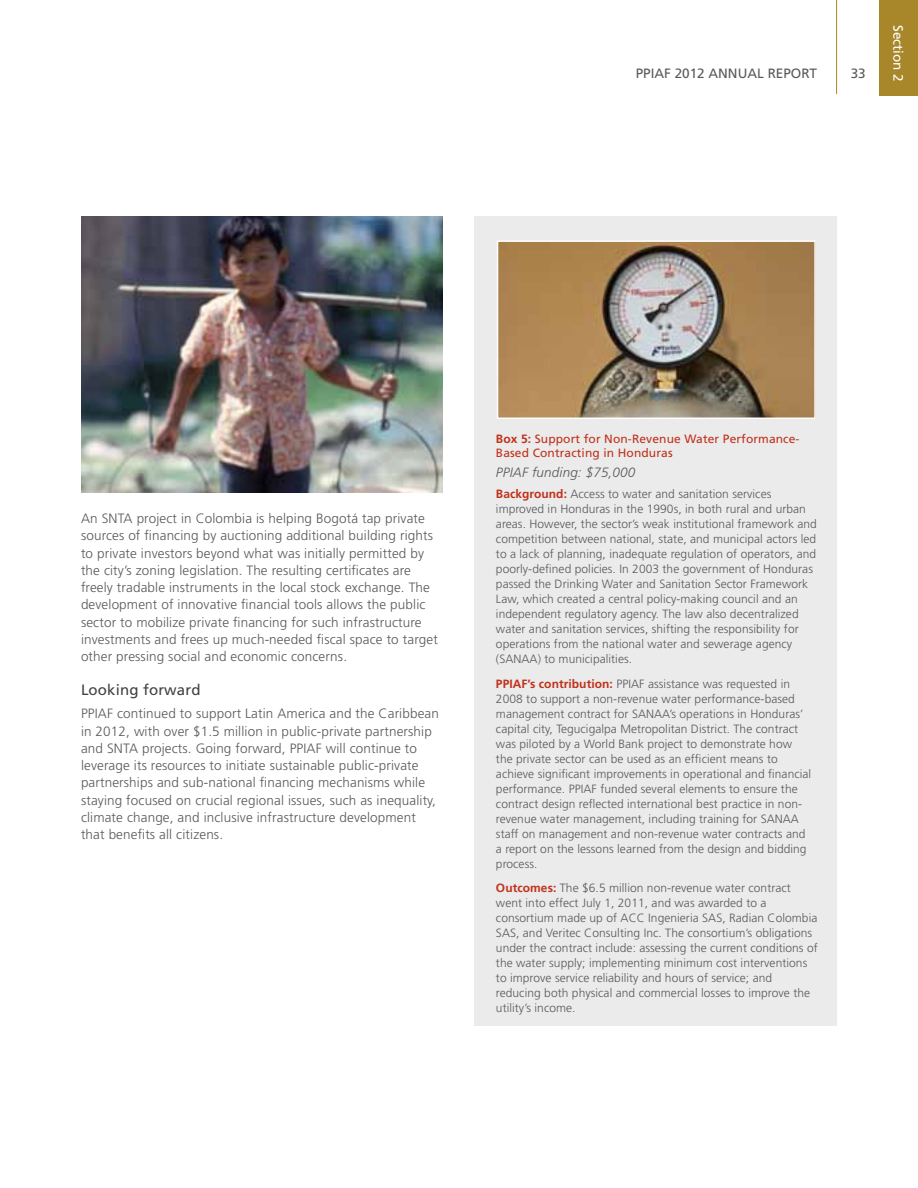
<style>
.page{position:relative;width:918px;height:1188px;background:#fff}
.page>*{position:absolute;margin:0;border:0;box-sizing:border-box;transform-origin:0 0}
.Subhead_One{font:15px "Frutiger";letter-spacing:.01em;color:#414042}
.Body_Copy{font:300 13.5px/17.2px "Frutiger";letter-spacing:.01em;color:#58595b}
.t1{font:13.5px "Frutiger";color:#58595b}
.Subhead_One-2{font:italic 300 13.5px "Frutiger";letter-spacing:.01em;color:#58595b}
.t2{font:13.5px "Frutiger";color:#fff}
.Body_Copy-2{font:300 12px/15px "Frutiger";letter-spacing:.005em;color:#58595b}
.Subhead_One-3{font:12px/14.2px "Frutiger";letter-spacing:.01em;color:#c0311a}
.s1{font-weight:700}
.s2{font-weight:700;color:#c0311a}
</style>
<div class="page">
<img style="left:81px;top:216px;width:362px;height:277px">
<div style="left:474px;top:216px;width:362px;height:810px;background:#ebebec"></div>
<img style="left:500px;top:243px;width:313px;height:173px">
<div style="left:497px;top:240px;width:319px;height:179px;border:2px solid #fff"></div>
<div style="left:879px;top:0;width:39px;height:95px;background:#a78729"></div>
<hr style="left:836px;top:0;width:1px;height:94px;background:#a78729">
<p class="t1" style="left:636px;top:65px;width:183px">PPIAF 2012 ANNUAL REPORT</p>
<p class="t1" style="left:851px;top:65px;width:17px">33</p>
<p class="t2" style="left:906px;top:25px;width:59px;rotate:90deg">Section 2</p>
<p class="Body_Copy" style="left:81px;top:510px;width:358px">An SNTA project in Colombia is helping Bogotá tap private sources of financing by auctioning additional building rights to private investors beyond what was initially permitted by the city’s zoning legislation. The resulting certificates are freely tradable instruments in the local stock exchange. The development of innovative financial tools allows the public sector to mobilize private financing for such infrastructure investments and frees up much-needed fiscal space to target other pressing social and economic concerns.</p>
<p class="Subhead_One" style="left:81px;top:681px;width:121px">Looking forward</p>
<p class="Body_Copy" style="left:81px;top:705px;width:360px">PPIAF continued to support Latin America and the Caribbean in 2012, with over $1.5 million in public-private partnership and SNTA projects. Going forward, PPIAF will continue to leverage its resources to initiate sustainable public-private partnerships and sub-national financing mechanisms while staying focused on crucial regional issues, such as inequality, climate change, and inclusive infrastructure development that benefits all citizens.</p>
<p class="Subhead_One-3" style="left:496px;top:432px;width:305px"><span class="s1">Box 5:</span> Support for Non-Revenue Water Performance-<br>Based Contracting in Honduras</p>
<p class="Subhead_One-2" style="left:496px;top:465px;width:141px">PPIAF funding: $75,000</p>
<p class="Body_Copy-2" style="left:496px;top:487px;width:322px"><span class="s2">Background:</span> Access to water and sanitation services improved in Honduras in the 1990s, in both rural and urban areas. However, the sector’s weak institutional framework and competition between national, state, and municipal actors led to a lack of planning, inadequate regulation of operators, and poorly-defined policies. In 2003 the government of Honduras passed the Drinking Water and Sanitation Sector Framework Law, which created a central policy-making council and an independent regulatory agency. The law also decentralized water and sanitation services, shifting the responsibility for operations from the national water and sewerage agency (SANAA) to municipalities.</p>
<p class="Body_Copy-2" style="left:496px;top:676px;width:317px"><span class="s2">PPIAF’s contribution:</span> PPIAF assistance was requested in 2008 to support a non-revenue water performance-based management contract for SANAA’s operations in Honduras’ capital city, Tegucigalpa Metropolitan District. The contract was piloted by a World Bank project to demonstrate how the private sector can be used as an efficient means to achieve significant improvements in operational and financial performance. PPIAF funded several elements to ensure the contract design reflected international best practice in non&shy;revenue water management, including training for SANAA staff on management and non-revenue water contracts and a report on the lessons learned from the design and bidding process.</p>
<p class="Body_Copy-2" style="left:496px;top:881px;width:323px"><span class="s2">Outcomes:</span> The $6.5 million non-revenue water contract went into effect July 1, 2011, and was awarded to a consortium made up of ACC Ingenieria SAS, Radian Colombia SAS, and Veritec Consulting Inc. The consortium’s obligations under the contract include: assessing the current conditions of the water supply; implementing minimum cost interventions to improve service reliability and hours of service; and reducing both physical and commercial losses to improve the utility’s income.</p>
</div>
